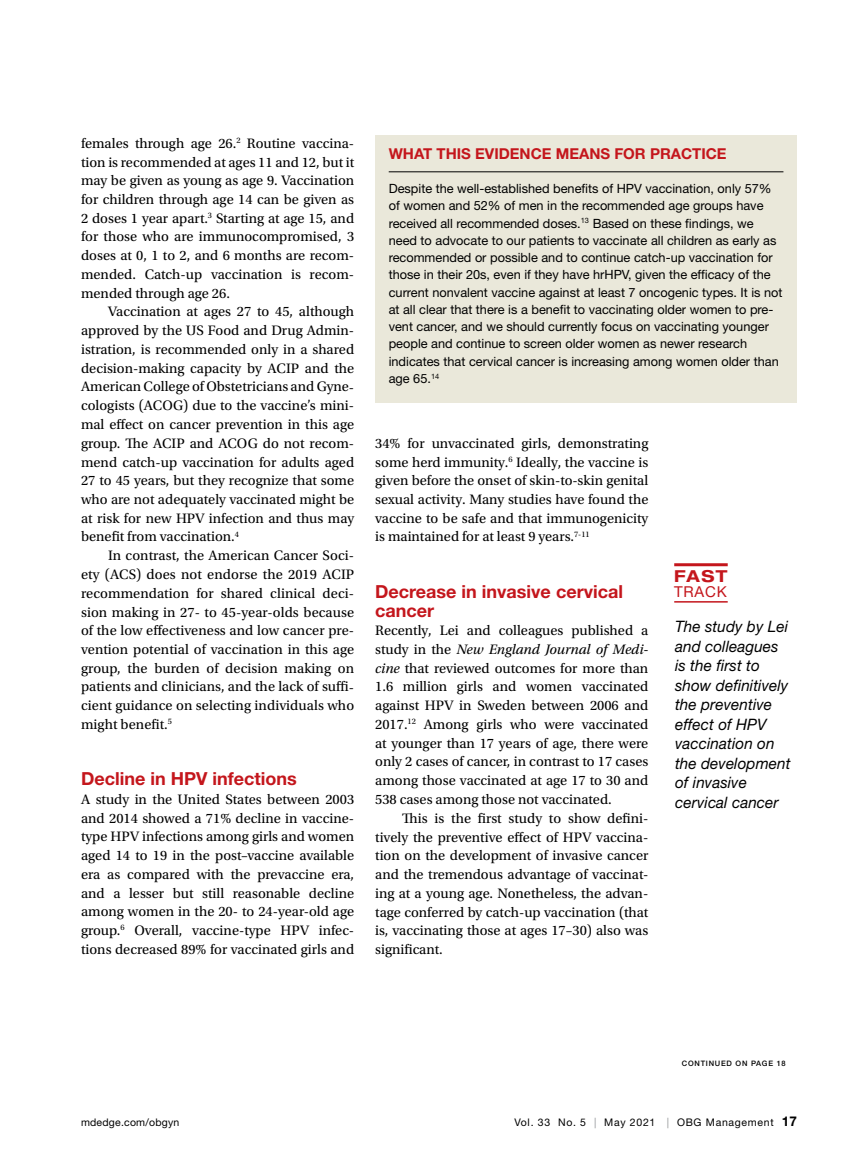
<style>
.page{position:relative;width:851px;height:1161px;background:#fff}
.page>*{position:absolute;margin:0;border:0;box-sizing:border-box;transform-origin:0 0}
.t1{font:700 18px/18.8px "Helvetica Neue LT Std";color:#c4161c}
.t2{font:700 expanded 16.5px "Helvetica Neue LT Std";color:#c4161c}
.t3{font:italic 15.75px/19.5px "Helvetica Neue LT Std";letter-spacing:.005em;color:#000}
.t4{font:700 15px "Helvetica Neue LT Std";color:#c4161c}
.t5{font:15px "Helvetica Neue LT Std";letter-spacing:.05em;color:#c4161c}
.t6{font:14.4px/18.8px "Utopia Std";color:#000;text-align:justify}
.t7{font:12.75px/17.2px "Helvetica Neue LT Std";color:#000}
.t8{font:10.5px "Helvetica Neue LT Std";letter-spacing:.065em;color:#000}
.t9{font:10.5px "Helvetica Neue LT Std";letter-spacing:.02em;color:#000}
.t10{font:500 7.5px "Helvetica Neue LT Std";letter-spacing:.1em;color:#000}
.s1{font-style:italic}
.s2{color:#939598}
.s3{font-weight:700;font-size:13.5px}
</style>
<div class="page">
<hr style="left:674px;top:601px;width:53px;height:2px;background:#c4161c">
<hr style="left:674px;top:563px;width:53px;height:3px;background:#c4161c">
<div style="left:375px;top:135px;width:421px;height:267px;background:#eae8da"></div>
<hr style="left:388px;top:172px;width:395px;height:1px;background:#000">
<p class="t6" style="left:81px;top:134px;width:275px">females through age 26.<sup>2</sup> Routine vaccina&shy;tion is recommended at ages 11 and 12, but it may be given as young as age 9. Vaccination for children through age 14 can be given as 2 doses 1 year apart.<sup>3</sup> Starting at age 15, and for those who are immunocompromised, 3 doses at 0, 1 to 2, and 6 months are recom&shy;mended. Catch-up vaccination is recom&shy;mended through age 26.</p>
<p class="t6" style="left:81px;top:303px;width:275px;text-indent:27px">Vaccination at ages 27 to 45, although approved by the US Food and Drug Admin&shy;istration, is recommended only in a shared decision-making capacity by ACIP and the American College of Obstetricians and Gyne&shy;cologists (ACOG) due to the vaccine’s mini&shy;mal effect on cancer prevention in this age group. The ACIP and ACOG do not recom&shy;mend catch-up vaccination for adults aged 27 to 45 years, but they recognize that some who are not adequately vaccinated might be at risk for new HPV infection and thus may benefit from vaccination.<sup>4</sup></p>
<p class="t6" style="left:81px;top:546px;width:275px;text-indent:27px">In contrast, the American Cancer Soci&shy;ety (ACS) does not endorse the 2019 ACIP recommendation for shared clinical deci&shy;sion making in 27- to 45-year-olds because of the low effectiveness and low cancer pre&shy;vention potential of vaccination in this age group, the burden of decision making on patients and clinicians, and the lack of suffi&shy;cient guidance on selecting individuals who might benefit.<sup>5</sup></p>
<p class="t1" style="left:81px;top:769px;width:217px">Decline in HPV infections</p>
<p class="t6" style="left:81px;top:790px;width:275px">A study in the United States between 2003 and 2014 showed a 71% decline in vaccine&shy;type HPV infections among girls and women aged 14 to 19 in the post–vaccine available era as compared with the prevaccine era, and a lesser but still reasonable decline among women in the 20- to 24-year-old age group.<sup>6</sup> Overall, vaccine-type HPV infec&shy;tions decreased 89% for vaccinated girls and</p>
<p class="t4" style="left:388px;top:145px;width:339px">WHAT THIS EVIDENCE MEANS FOR PRACTICE</p>
<p class="t7" style="left:388px;top:180px;width:395px">Despite the well-established benefits of HPV vaccination, only 57% of women and 52% of men in the recommended age groups have received all recommended doses.<sup>13</sup> Based on these findings, we need to advocate to our patients to vaccinate all children as early as recommended or possible and to continue catch-up vaccination for those in their 20s, even if they have hrHPV, given the efficacy of the current nonvalent vaccine against at least 7 oncogenic types. It is not at all clear that there is a benefit to vaccinating older women to pre&shy;vent cancer, and we should currently focus on vaccinating younger people and continue to screen older women as newer research indicates that cervical cancer is increasing among women older than age 65.<sup>14</sup></p>
<p class="t6" style="left:375px;top:434px;width:275px">34% for unvaccinated girls, demonstrating some herd immunity.<sup>6</sup> Ideally, the vaccine is given before the onset of skin-to-skin genital sexual activity. Many studies have found the vaccine to be safe and that immunogenicity is maintained for at least 9 years.<sup>7-11</sup></p>
<p class="t1" style="left:375px;top:582px;width:249px">Decrease in invasive cervical cancer</p>
<p class="t6" style="left:375px;top:621px;width:275px">Recently, Lei and colleagues published a study in the <span class="s1">New England Journal of Medi&shy;cine</span> that reviewed outcomes for more than 1.6 million girls and women vaccinated against HPV in Sweden between 2006 and 2017.<sup>12</sup> Among girls who were vaccinated at younger than 17 years of age, there were only 2 cases of cancer, in contrast to 17 cases among those vaccinated at age 17 to 30 and 538 cases among those not vaccinated.</p>
<p class="t6" style="left:375px;top:809px;width:275px;text-indent:27px">This is the first study to show defini&shy;tively the preventive effect of HPV vaccina&shy;tion on the development of invasive cancer and the tremendous advantage of vaccinat&shy;ing at a young age. Nonetheless, the advan&shy;tage conferred by catch-up vaccination (that is, vaccinating those at ages 17–30) also was significant.</p>
<p class="t2" style="left:674px;top:566px;width:55px">FAST</p>
<p class="t5" style="left:674px;top:583px;width:54px">TRACK</p>
<p class="t3" style="left:675px;top:617px;width:117px">The study by Lei and colleagues is the first to show definitively the preventive effect of HPV vaccination on the development of invasive cervical cancer</p>
<p class="t10" style="left:681px;top:1059px;width:105px">CONTINUED ON PAGE 18</p>
<p class="t9" style="left:81px;top:1116px;width:100px">mdedge.com/obgyn</p>
<p class="t8" style="left:514px;top:1116px;width:284px">Vol. 33 No. 5 <span class="s2">|</span> May 2021 <span class="s2">|</span> OBG Management <span class="s3">17</span></p>
</div>
